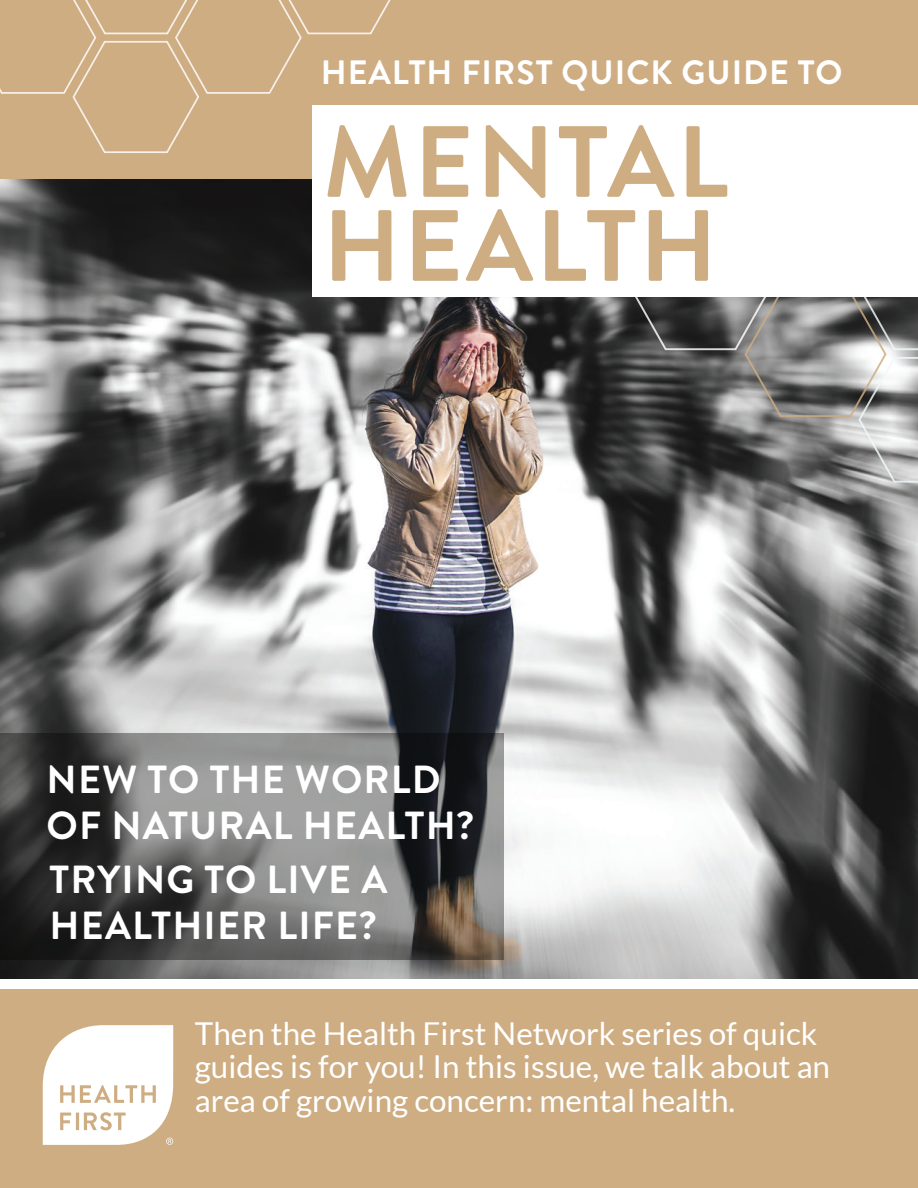
<style>
.page{position:relative;width:918px;height:1188px;background:#fff}
.page>*{position:absolute;margin:0;border:0;box-sizing:border-box;transform-origin:0 0}
.t1{font:700 100.8px/84px "Brandon Grotesque";letter-spacing:.03em;color:#cead82}
.t2{font:700 39.3px/46.5px "Brandon Grotesque";letter-spacing:.03em;color:#fff}
.t3{font:700 33.6px "Brandon Grotesque";letter-spacing:.03em;color:#fff}
.t4{font:31.5px/33px "Lato";color:#fff}
</style>
<div class="page">
<img style="left:0;top:179px;width:918px;height:799px">
<div style="left:0;top:990px;width:918px;height:198px;background:#cead82"></div>
<svg style="left:0;top:734px;width:503px;height:226px;background:#5f5f5e"></svg>
<svg style="left:585px;top:297px;width:333px;height:187px;background:#6a6a69"></svg>
<div style="left:0;top:0;width:918px;height:179px;background:#cead82"></div>
<div style="left:312px;top:105px;width:606px;height:192px;background:#fff"></div>
<svg style="left:0;top:0;width:391px;height:153px"></svg>
<svg style="left:43px;top:1025px;width:130px;height:120px;background:#f7f1ea"></svg>
<p class="t3" style="left:321px;top:49px;width:523px">HEALTH FIRST QUICK GUIDE TO</p>
<h1 class="t1" style="left:323px;top:122px;width:407px">MENTAL<br>HEALTH</h1>
<p class="t2" style="left:47px;top:757px;width:429px">NEW TO THE WORLD<br>OF NATURAL HEALTH?</p>
<p class="t2" style="left:50px;top:857px;width:339px">TRYING TO LIVE A<br>HEALTHIER LIFE?</p>
<p class="t4" style="left:195px;top:1017px;width:637px">Then the Health First Network series of quick guides is for you! In this issue, we talk about an area of growing concern: mental health.</p>
</div>
